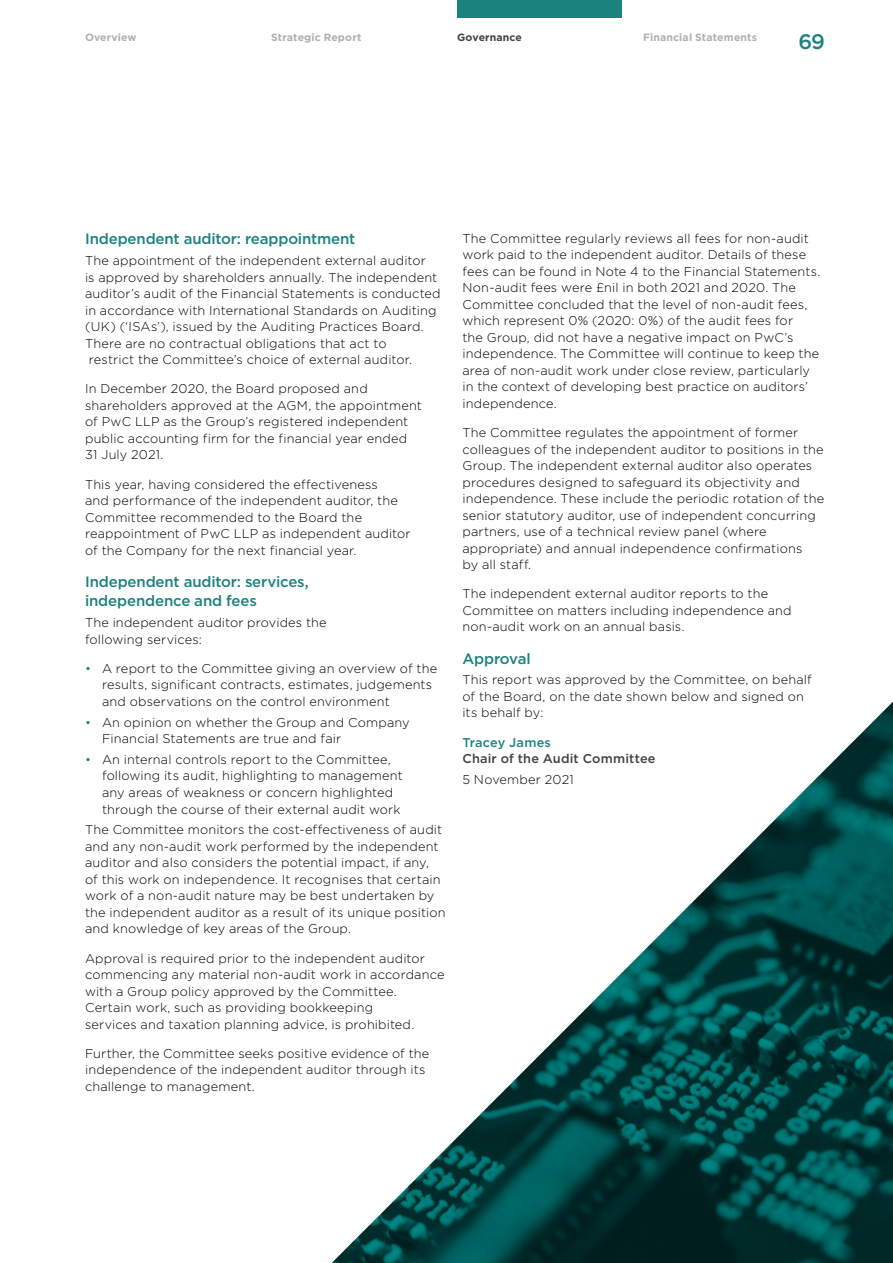
<style>
.page{position:relative;width:893px;height:1263px;background:#fff}
.page>*{position:absolute;margin:0;border:0;box-sizing:border-box;transform-origin:0 0}
.t1{font:500 21px "Gotham";color:#1b827e}
.t2{font:500 15px/19.5px "Gotham";letter-spacing:-.01em;color:#1b827e}
.t3{font:300 12.75px/16.5px "Gotham";letter-spacing:.015em;color:#000}
.t4{font:500 12.75px "Gotham";letter-spacing:.015em;color:#414042}
.t5{font:500 12.75px "Gotham";letter-spacing:.01em;color:#1b827e}
.t6{font:700 10.5px "Gotham";letter-spacing:.015em;color:#b3afb0}
.t7{font:700 10.5px "Gotham";letter-spacing:.015em;color:#414245}
.s1{color:#1b827e}
</style>
<div class="page">
<img style="left:332px;top:702px;width:561px;height:561px">
<div style="left:457px;top:0;width:165px;height:17px;background:#1b827e"></div>
<p class="t6" style="left:85px;top:31px;width:53px">Overview</p>
<p class="t6" style="left:271px;top:31px;width:92px">Strategic Report</p>
<p class="t7" style="left:457px;top:31px;width:66px">Governance</p>
<p class="t6" style="left:643px;top:31px;width:115px">Financial Statements</p>
<h1 class="t1" style="left:799px;top:28px;width:28px">69</h1>
<p class="t2" style="left:85px;top:229px;width:272px">Independent auditor: reappointment</p>
<p class="t3" style="left:85px;top:252px;width:357px">The appointment of the independent external auditor<br>is approved by shareholders annually. The independent auditor’s audit of the Financial Statements is conducted in accordance with International Standards on Auditing (UK) (‘ISAs’), issued by the Auditing Practices Board.<br>There are no contractual obligations that act to<br>restrict the Committee’s choice of external auditor.</p>
<p class="t3" style="left:85px;top:380px;width:338px">In December 2020, the Board proposed and shareholders approved at the AGM, the appointment of PwC LLP as the Group’s registered independent public accounting firm for the financial year ended 31 July 2021.</p>
<p class="t3" style="left:85px;top:476px;width:327px">This year, having considered the effectiveness<br>and performance of the independent auditor, the Committee recommended to the Board the reappointment of PwC LLP as independent auditor of the Company for the next financial year.</p>
<p class="t2" style="left:85px;top:572px;width:225px">Independent auditor: services, independence and fees</p>
<p class="t3" style="left:85px;top:614px;width:243px">The independent auditor provides the following services:</p>
<p class="t3" style="left:102px;top:660px;width:337px;text-indent:-17px"><span class="s1">•</span> A report to the Committee giving an overview of the results, significant contracts, estimates, judgements and observations on the control environment</p>
<p class="t3" style="left:102px;top:714px;width:309px;text-indent:-17px"><span class="s1">•</span> An opinion on whether the Group and Company<br>Financial Statements are true and fair</p>
<p class="t3" style="left:102px;top:751px;width:302px;text-indent:-17px"><span class="s1">•</span> An internal controls report to the Committee, following its audit, highlighting to management any areas of weakness or concern highlighted through the course of their external audit work</p>
<p class="t3" style="left:85px;top:821px;width:362px">The Committee monitors the cost-effectiveness of audit and any non-audit work performed by the independent auditor and also considers the potential impact, if any,<br>of this work on independence. It recognises that certain work of a non-audit nature may be best undertaken by the independent auditor as a result of its unique position and knowledge of key areas of the Group.</p>
<p class="t3" style="left:85px;top:949px;width:361px">Approval is required prior to the independent auditor commencing any material non-audit work in accordance with a Group policy approved by the Committee.<br>Certain work, such as providing bookkeeping<br>services and taxation planning advice, is prohibited.</p>
<p class="t3" style="left:85px;top:1045px;width:346px">Further, the Committee seeks positive evidence of the independence of the independent auditor through its challenge to management.</p>
<p class="t3" style="left:462px;top:230px;width:359px">The Committee regularly reviews all fees for non-audit work paid to the independent auditor. Details of these fees can be found in Note 4 to the Financial Statements.<br>Non-audit fees were £nil in both 2021 and 2020. The Committee concluded that the level of non-audit fees, which represent 0% (2020: 0%) of the audit fees for<br>the Group, did not have a negative impact on PwC’s independence. The Committee will continue to keep the area of non-audit work under close review, particularly in the context of developing best practice on auditors’ independence.</p>
<p class="t3" style="left:462px;top:424px;width:363px">The Committee regulates the appointment of former colleagues of the independent auditor to positions in the Group. The independent external auditor also operates procedures designed to safeguard its objectivity and independence. These include the periodic rotation of the senior statutory auditor, use of independent concurring partners, use of a technical review panel (where appropriate) and annual independence confirmations<br>by all staff.</p>
<p class="t3" style="left:462px;top:585px;width:331px">The independent external auditor reports to the<br>Committee on matters including independence and non-audit work on an annual basis.</p>
<p class="t2" style="left:462px;top:648px;width:70px">Approval</p>
<p class="t3" style="left:462px;top:671px;width:351px">This report was approved by the Committee, on behalf of the Board, on the date shown below and signed on its behalf by:</p>
<p class="t5" style="left:462px;top:734px;width:90px">Tracey James</p>
<p class="t4" style="left:462px;top:750px;width:195px">Chair of the Audit Committee</p>
<p class="t3" style="left:462px;top:771px;width:113px">5 November 2021</p>
</div>
